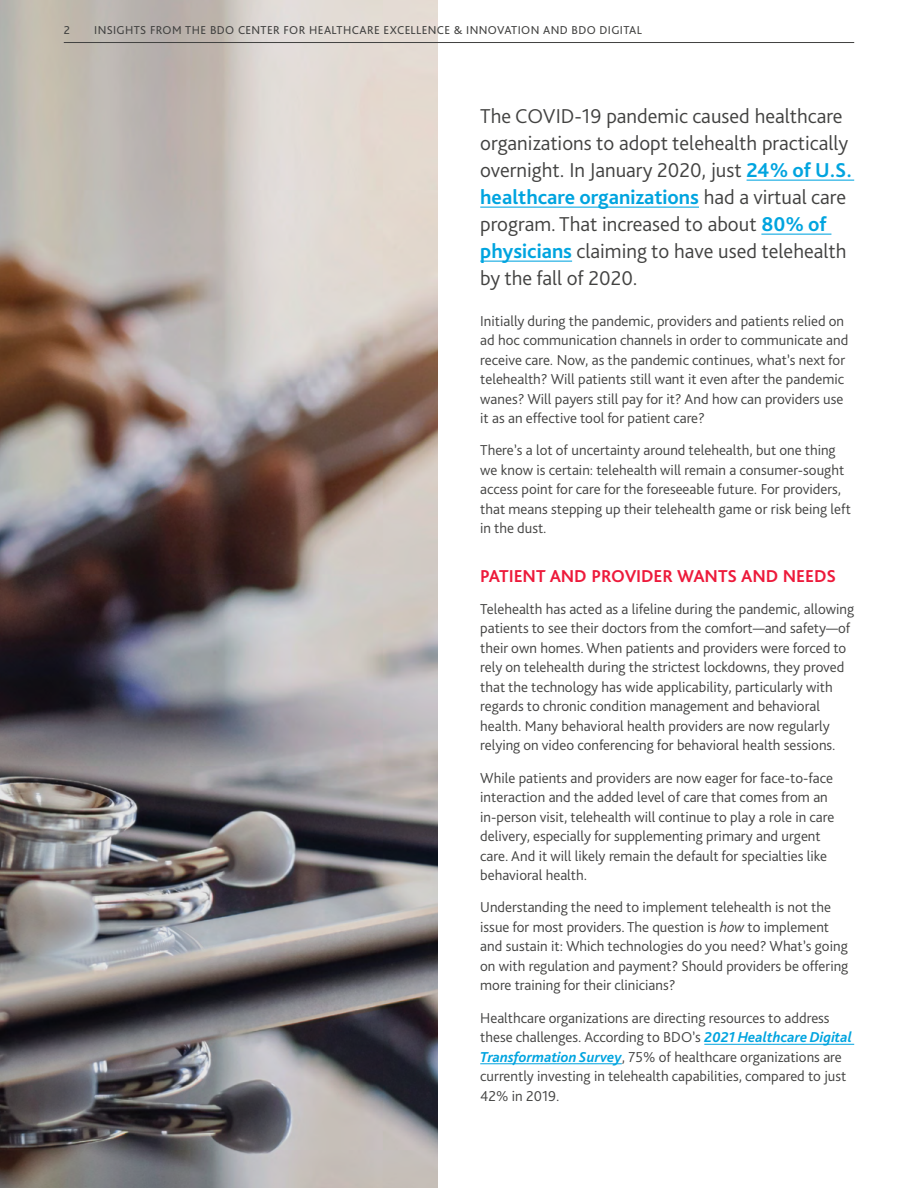
<style>
.page{position:relative;width:918px;height:1188px;background:#fff}
.page>*{position:absolute;margin:0;border:0;box-sizing:border-box;transform-origin:0 0}
.t1{font:300 21px/27px "Bliss Pro";color:#424241}
.t2{font:700 18px "Bliss Pro";letter-spacing:-.005em;color:#ed1a3b}
.t3{font:300 15px/19.5px "Bliss Pro";color:#424241}
.t4{font:12px "Bliss Pro";letter-spacing:.03em;color:#424241}
.s1{font-weight:700;color:#00a4df}
.s2{font-style:italic}
.s3{font-weight:700;font-style:italic;color:#00a4df}
</style>
<div class="page">
<img style="left:0;top:0;width:438px;height:1188px">
<hr style="left:747px;top:180px;width:107px;height:1px;background:#00a4df">
<hr style="left:480px;top:207px;width:219px;height:1px;background:#00a4df">
<hr style="left:761px;top:234px;width:70px;height:1px;background:#00a4df">
<hr style="left:480px;top:261px;width:92px;height:1px;background:#00a4df">
<hr style="left:704px;top:1044px;width:150px;height:1px;background:#00a4df">
<hr style="left:480px;top:1063px;width:142px;height:1px;background:#00a4df">
<hr style="left:64px;top:42px;width:790px;height:1px;background:#424241">
<p class="t4" style="left:64px;top:22px;width:8px">2</p>
<p class="t4" style="left:94px;top:22px;width:549px">INSIGHTS FROM THE BDO CENTER FOR HEALTHCARE EXCELLENCE &amp; INNOVATION AND BDO DIGITAL</p>
<p class="t1" style="left:480px;top:102px;width:373px">The COVID-19 pandemic caused healthcare organizations to adopt telehealth practically overnight. In January 2020, just <span class="s1">24% of U.S. healthcare organizations</span> had a virtual care program. That increased to about <span class="s1">80% of physicians</span> claiming to have used telehealth by the fall of 2020.</p>
<p class="t3" style="left:480px;top:311px;width:370px">Initially during the pandemic, providers and patients relied on ad hoc communication channels in order to communicate and receive care. Now, as the pandemic continues, what’s next for telehealth? Will patients still want it even after the pandemic wanes? Will payers still pay for it? And how can providers use it as an effective tool for patient care?</p>
<p class="t3" style="left:480px;top:440px;width:372px">There’s a lot of uncertainty around telehealth, but one thing we know is certain: telehealth will remain a consumer-sought access point for care for the foreseeable future. For providers, that means stepping up their telehealth game or risk being left in the dust.</p>
<p class="t2" style="left:480px;top:564px;width:357px">PATIENT AND PROVIDER WANTS AND NEEDS</p>
<p class="t3" style="left:480px;top:599px;width:375px">Telehealth has acted as a lifeline during the pandemic, allowing patients to see their doctors from the comfort—and safety—of their own homes. When patients and providers were forced to rely on telehealth during the strictest lockdowns, they proved that the technology has wide applicability, particularly with regards to chronic condition management and behavioral health. Many behavioral health providers are now regularly relying on video conferencing for behavioral health sessions.</p>
<p class="t3" style="left:480px;top:767px;width:356px">While patients and providers are now eager for face-to-face interaction and the added level of care that comes from an in-person visit, telehealth will continue to play a role in care delivery, especially for supplementing primary and urgent care. And it will likely remain the default for specialties like behavioral health.</p>
<p class="t3" style="left:480px;top:897px;width:370px">Understanding the need to implement telehealth is not the issue for most providers. The question is <span class="s2">how</span> to implement and sustain it: Which technologies do you need? What’s going on with regulation and payment? Should providers be offering more training for their clinicians?</p>
<p class="t3" style="left:480px;top:1007px;width:373px">Healthcare organizations are directing resources to address these challenges. According to BDO’s <span class="s3">2021 Healthcare Digital Transformation Survey</span>, 75% of healthcare organizations are currently investing in telehealth capabilities, compared to just 42% in 2019.</p>
</div>
